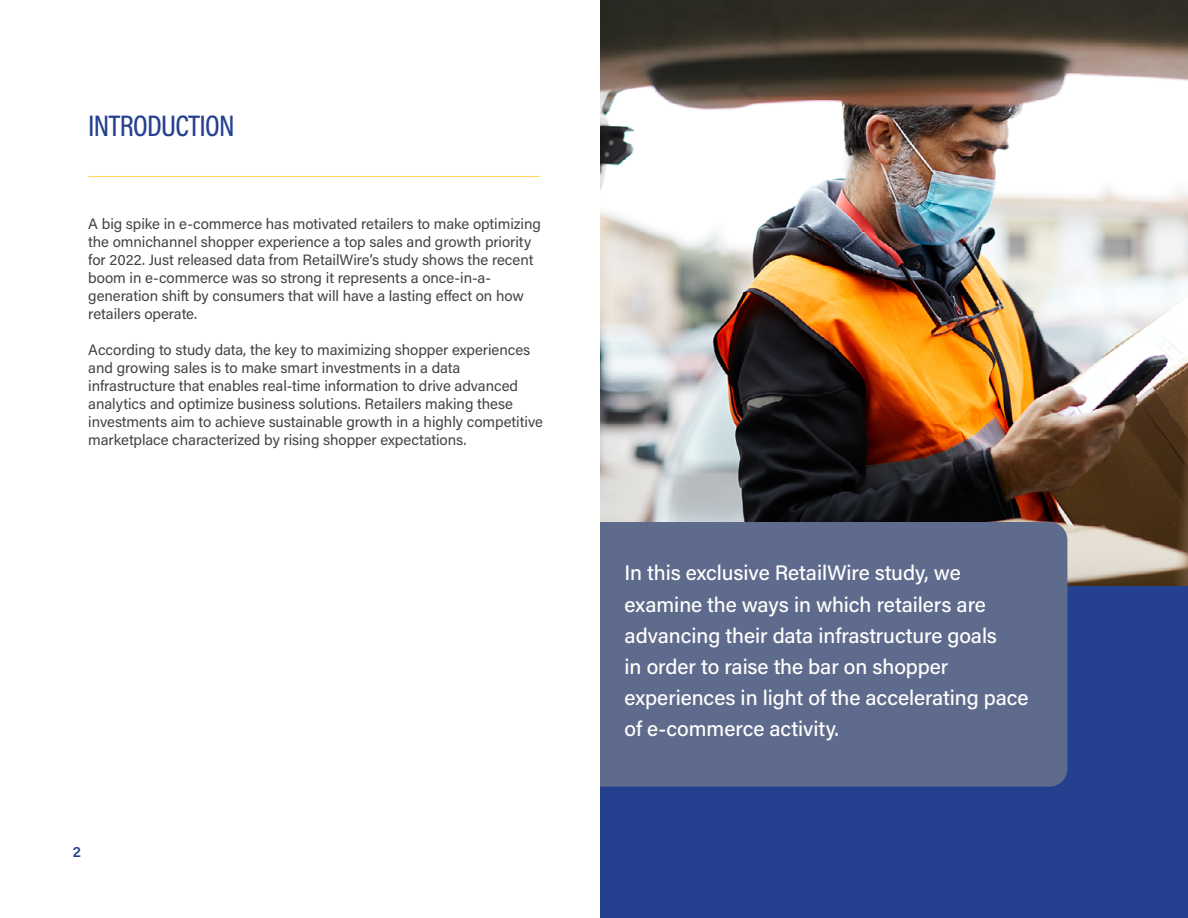
<style>
.page{position:relative;width:1188px;height:918px;background:#fff}
.page>*{position:absolute;margin:0;border:0;box-sizing:border-box;transform-origin:0 0}
.t1{font:30px "Acumin Variable Concept";letter-spacing:-.025em;color:#25408f}
.t2{font:21px/31.2px "Acumin Variable Concept";letter-spacing:-.005em;color:#fff}
.t3{font:15px/18px "Acumin Variable Concept";letter-spacing:-.005em;color:#434345}
.t4{font:15px "Acumin Variable Concept";color:#25408f}
</style>
<div class="page">
<div style="left:600px;top:0;width:588px;height:918px;background:#25408f"></div>
<img style="left:600px;top:0;width:588px;height:586px">
<div style="left:600px;top:522px;width:467px;height:265px;background:#5f6b8c"></div>
<hr style="left:88px;top:176px;width:452px;height:1px;background:#fed858">
<h1 class="t1" style="left:88px;top:105px;width:148px">INTRODUCTION</h1>
<p class="t3" style="left:88px;top:215px;width:454px">A big spike in e-commerce has motivated retailers to make optimizing the omnichannel shopper experience a top sales and growth priority for 2022. Just released data from RetailWire’s study shows the recent boom in e-commerce was so strong it represents a once-in-a&shy;generation shift by consumers that will have a lasting effect on how retailers operate.</p>
<p class="t3" style="left:88px;top:341px;width:456px">According to study data, the key to maximizing shopper experiences and growing sales is to make smart investments in a data infrastructure that enables real-time information to drive advanced analytics and optimize business solutions. Retailers making these investments aim to achieve sustainable growth in a highly competitive marketplace characterized by rising shopper expectations.</p>
<p class="t4" style="left:73px;top:842px;width:10px">2</p>
<h2 class="t2" style="left:625px;top:557px;width:406px">In this exclusive RetailWire study, we examine the ways in which retailers are advancing their data infrastructure goals<br>in order to raise the bar on shopper experiences in light of the accelerating pace of e-commerce activity.</h2>
</div>
